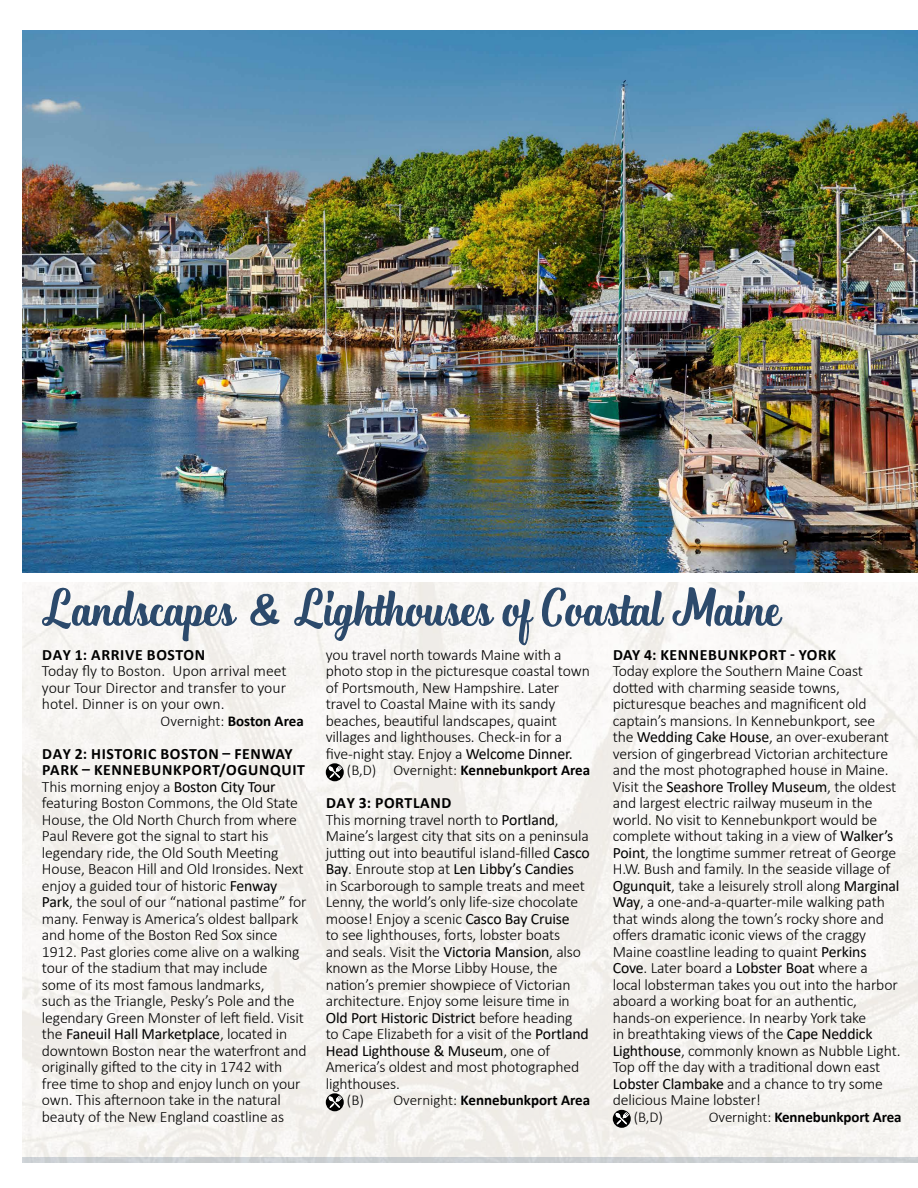
<style>
.page{position:relative;width:918px;height:1188px;background:#fff}
.page>*{position:absolute;margin:0;border:0;box-sizing:border-box;transform-origin:0 0}
.t1{font:300 15.75px/16.5px "Calibri";letter-spacing:-.01em;color:#000}
.t2{font:700 15.75px/16.5px "Calibri";letter-spacing:.04em;color:#000}
.t3{font:700 15px "Calibri";color:#000}
.t4{font:300 15px "Calibri";color:#000}
.s1{font-weight:700}
.s2{font-weight:400}
.s3{font-weight:300}
</style>
<div class="page">
<img style="left:23px;top:582px;width:895px;height:575px">
<div style="left:23px;top:1157px;width:895px;height:5px;background:#cbcfd2"></div>
<img style="left:23px;top:30px;width:894px;height:543px">
<svg style="left:40px;top:586px;width:743px;height:60px;fill:#f6f4f1"></svg>
<svg style="left:326px;top:763px;width:18px;height:18px"></svg>
<svg style="left:329px;top:766px;width:13px;height:12px"></svg>
<svg style="left:326px;top:1093px;width:18px;height:18px"></svg>
<svg style="left:329px;top:1096px;width:13px;height:12px"></svg>
<svg style="left:613px;top:1110px;width:18px;height:18px"></svg>
<svg style="left:616px;top:1112px;width:13px;height:12px"></svg>
<h2 class="t2" style="left:42px;top:646px;width:164px">DAY 1: ARRIVE BOSTON</h2>
<p class="t1" style="left:42px;top:663px;width:246px;text-align:justify">Today fly to Boston. Upon arrival meet your Tour Director and transfer to your hotel. Dinner is on your own.</p>
<p class="t4" style="left:161px;top:712px;width:145px">Overnight: <span class="s1">Boston Area</span></p>
<h2 class="t2" style="left:42px;top:745px;width:264px">DAY 2: HISTORIC BOSTON – FENWAY<br>PARK – KENNEBUNKPORT/OGUNQUIT</h2>
<p class="t1" style="left:42px;top:778px;width:266px">This morning enjoy a <span class="s2">Boston City Tour </span>featuring Boston Commons, the Old State House, the Old North Church from where Paul Revere got the signal to start his legendary ride, the Old South Meeting House, Beacon Hill and Old Ironsides. Next enjoy a guided tour of historic <span class="s2">Fenway Park</span>, the soul of our “national pastime” for many. Fenway is America’s oldest ballpark and home of the Boston Red Sox since 1912. Past glories come alive on a walking tour of the stadium that may include<br>some of its most famous landmarks,<br>such as the Triangle, Pesky’s Pole and the legendary Green Monster of left field. Visit the <span class="s2">Faneuil Hall Marketplace</span>, located in downtown Boston near the waterfront and originally gifted to the city in 1742 with free time to shop and enjoy lunch on your own. This afternoon take in the natural beauty of the New England coastline as</p>
<p class="t1" style="left:326px;top:646px;width:266px">you travel north towards Maine with a photo stop in the picturesque coastal town of Portsmouth, New Hampshire. Later travel to Coastal Maine with its sandy beaches, beautiful landscapes, quaint villages and lighthouses. Check-in for a five-night stay. Enjoy a <span class="s2">Welcome Dinner.</span></p>
<p class="t4" style="left:347px;top:761px;width:31px">(B,D)</p>
<p class="t3" style="left:393px;top:760px;width:198px"><span class="s3">Overnight:</span> Kennebunkport Area</p>
<h2 class="t2" style="left:326px;top:795px;width:127px">DAY 3: PORTLAND</h2>
<p class="t1" style="left:326px;top:811px;width:266px">This morning travel north to <span class="s2">Portland</span>, Maine’s largest city that sits on a peninsula jutting out into beautiful island-filled <span class="s2">Casco Bay</span>. Enroute stop at <span class="s2">Len Libby’s Candies<br></span>in Scarborough to sample treats and meet Lenny, the world’s only life-size chocolate moose! Enjoy a scenic <span class="s2">Casco Bay Cruise<br></span>to see lighthouses, forts, lobster boats<br>and seals. Visit the <span class="s2">Victoria Mansion</span>, also known as the Morse Libby House, the nation’s premier showpiece of Victorian architecture. Enjoy some leisure time in <span class="s2">Old Port Historic District</span> before heading<br>to Cape Elizabeth for a visit of the <span class="s2">Portland Head Lighthouse &amp; Museum</span>, one of America’s oldest and most photographed lighthouses.</p>
<p class="t4" style="left:347px;top:1091px;width:18px">(B)</p>
<p class="t3" style="left:393px;top:1090px;width:198px"><span class="s3">Overnight:</span> Kennebunkport Area</p>
<h2 class="t2" style="left:613px;top:646px;width:225px">DAY 4: KENNEBUNKPORT - YORK</h2>
<p class="t1" style="left:613px;top:663px;width:289px">Today explore the Southern Maine Coast dotted with charming seaside towns, picturesque beaches and magnificent old captain’s mansions. In Kennebunkport, see<br>the <span class="s2">Wedding Cake House</span>, an over-exuberant version of gingerbread Victorian architecture and the most photographed house in Maine.<br>Visit the <span class="s2">Seashore Trolley Museum</span>, the oldest and largest electric railway museum in the world. No visit to Kennebunkport would be complete without taking in a view of <span class="s2">Walker’s Point</span>, the longtime summer retreat of George H.W. Bush and family. In the seaside village of <span class="s2">Ogunquit</span>, take a leisurely stroll along <span class="s2">Marginal Way</span>, a one-and-a-quarter-mile walking path that winds along the town’s rocky shore and offers dramatic iconic views of the craggy Maine coastline leading to quaint <span class="s2">Perkins Cove</span>. Later board a <span class="s2">Lobster Boat</span> where a<br>local lobsterman takes you out into the harbor aboard a working boat for an authentic, hands-on experience. In nearby York take<br>in breathtaking views of the <span class="s2">Cape Neddick Lighthouse</span>, commonly known as Nubble Light.<br>Top off the day with a traditional down east <span class="s2">Lobster Clambake</span> and a chance to try some delicious Maine lobster!</p>
<p class="t4" style="left:634px;top:1108px;width:30px">(B,D)</p>
<p class="t3" style="left:709px;top:1106px;width:194px"><span class="s3">Overnight:</span> Kennebunkport Area</p>
</div>
